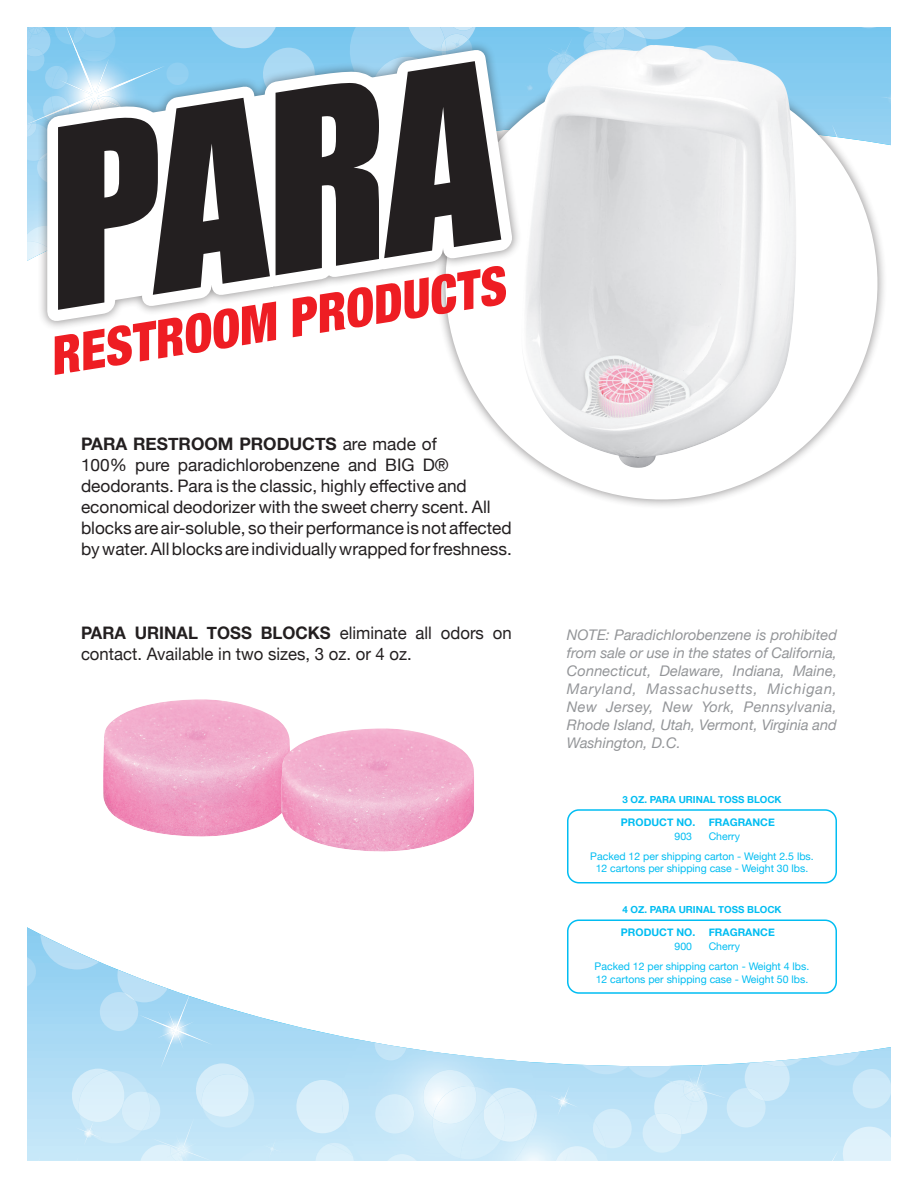
<style>
.page{position:relative;width:918px;height:1188px;background:#fff}
.page>*{position:absolute;margin:0;border:0;box-sizing:border-box;transform-origin:0 0}
.t1{font:17.25px/21px "Helvetica Neue";color:#231f20}
.t2{font:italic 14.7px/18px "Helvetica Neue";color:#939598;text-align:justify}
.t3{font:10.5px/12.8px "Helvetica Neue";color:#01bdf2;text-align:center}
.t4{font:700 10.5px "Helvetica Neue";color:#01bdf2}
.t5{font:700 9.75px "Helvetica Neue";color:#01bdf2}
.s1{font-weight:700}
</style>
<div class="page">
<svg style="left:256px;top:1016px;width:288px;height:123px"></svg>
<svg style="left:293px;top:1080px;width:50px;height:53px"></svg>
<img style="left:313px;top:1144px;width:30px;height:17px">
<svg style="left:262px;top:1138px;width:16px;height:16px"></svg>
<img style="left:343px;top:1040px;width:192px;height:121px">
<img style="left:342px;top:1089px;width:9px;height:33px">
<img style="left:431px;top:1086px;width:61px;height:72px">
<img style="left:421px;top:1070px;width:53px;height:48px">
<img style="left:433px;top:1086px;width:44px;height:38px">
<img style="left:382px;top:1154px;width:42px;height:7px">
<img style="left:373px;top:1094px;width:44px;height:40px">
<img style="left:492px;top:1088px;width:30px;height:2px">
<img style="left:536px;top:1090px;width:8px;height:63px">
<img style="left:536px;top:1107px;width:2px;height:26px">
<img style="left:460px;top:1090px;width:76px;height:71px">
<img style="left:460px;top:1109px;width:41px;height:50px">
<img style="left:497px;top:1091px;width:39px;height:51px">
<img style="left:483px;top:1100px;width:24px;height:40px">
<img style="left:374px;top:1043px;width:32px;height:17px">
<svg style="left:301px;top:1016px;width:234px;height:20px"></svg>
<svg style="left:27px;top:927px;width:229px;height:234px"></svg>
<img style="left:27px;top:226px;width:9px;height:15px">
<img style="left:27px;top:245px;width:9px;height:16px">
<svg style="left:27px;top:27px;width:9px;height:165px"></svg>
<svg style="left:526px;top:27px;width:365px;height:119px"></svg>
<svg style="left:544px;top:919px;width:347px;height:242px"></svg>
<div style="left:435px;top:57px;width:453px;height:453px;background:#231f20;opacity:.44"></div>
<svg style="left:446px;top:68px;width:432px;height:432px"></svg>
<svg style="left:55px;top:335px;width:451px;height:41px"></svg>
<svg style="left:36px;top:27px;width:490px;height:308px"></svg>
<svg style="left:58px;top:57px;width:443px;height:253px;fill:#231f20"></svg>
<div style="left:567px;top:809px;width:270px;height:75px;border:2px solid #01bdf2;border-radius:11px"></div>
<div style="left:567px;top:920px;width:270px;height:74px;border:2px solid #01bdf2;border-radius:11px"></div>
<img style="left:522px;top:45px;width:156px;height:423px">
<img style="left:103px;top:699px;width:182px;height:138px">
<img style="left:281px;top:728px;width:193px;height:124px">
<p class="t1" style="left:81px;top:435px;width:432px"><span class="s1">PARA RESTROOM PRODUCTS</span> are made of<br>100% pure paradichlorobenzene and BIG D® deodorants. Para is the classic, highly effective and economical deodorizer with the sweet cherry scent. All blocks are air-soluble, so their performance is not affected by water. All blocks are individually wrapped for freshness.</p>
<p class="t1" style="left:81px;top:624px;width:432px"><span class="s1">PARA URINAL TOSS BLOCKS</span> eliminate all odors on contact. Available in two sizes, 3 oz. or 4 oz.</p>
<p class="t2" style="left:567px;top:627px;width:272px">NOTE: Paradichlorobenzene is prohibited from sale or use in the states of California, Connecticut, Delaware, Indiana, Maine, Maryland, Massachusetts, Michigan, New Jersey, New York, Pennsylvania, Rhode Island, Utah, Vermont, Virginia and Washington, D.C.</p>
<p class="t5" style="left:622px;top:792px;width:161px">3 OZ. PARA URINAL TOSS BLOCK</p>
<p class="t4" style="left:621px;top:814px;width:76px">PRODUCT NO.</p>
<p class="t3" style="left:674px;top:830px;width:19px">903</p>
<p class="t4" style="left:709px;top:814px;width:68px">FRAGRANCE</p>
<p class="t3" style="left:709px;top:830px;width:33px">Cherry</p>
<p class="t3" style="left:590px;top:850px;width:225px">Packed 12 per shipping carton - Weight 2.5 lbs.<br>12 cartons per shipping case - Weight 30 lbs.</p>
<p class="t5" style="left:622px;top:902px;width:161px">4 OZ. PARA URINAL TOSS BLOCK</p>
<p class="t4" style="left:621px;top:924px;width:76px">PRODUCT NO.</p>
<p class="t3" style="left:674px;top:940px;width:19px">900</p>
<p class="t4" style="left:709px;top:924px;width:68px">FRAGRANCE</p>
<p class="t3" style="left:709px;top:940px;width:33px">Cherry</p>
<p class="t3" style="left:595px;top:960px;width:216px;text-align:left">Packed 12 per shipping carton - Weight 4 lbs.<br>12 cartons per shipping case - Weight 50 lbs.</p>
</div>
